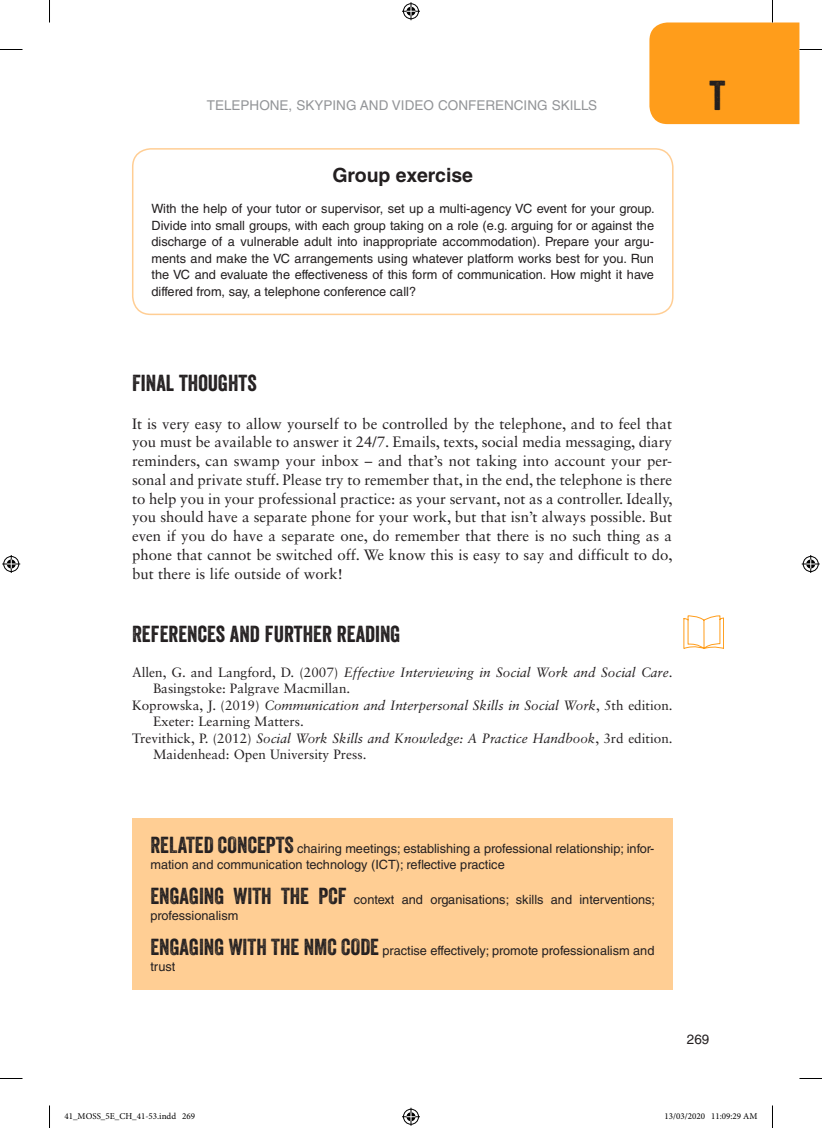
<style>
.page{position:relative;width:822px;height:1128px;background:#fff}
.page>*{position:absolute;margin:0;border:0;box-sizing:border-box;transform-origin:0 0}
.FOLIO_1{font:40.5px "Veneer";color:#231f20}
.t1{font:22.5px "Veneer";color:#231f20}
.BX4_TI{font:700 19.5px "Helvetica LT Std";color:#231f20}
.TEXT{font:15px/18.8px "Sabon LT Std";color:#231f20;text-align:justify}
.REF{font:13.5px/16.5px "Sabon LT Std";color:#231f20}
.t2{font:13.5px "Helvetica LT Std";color:#939598}
.t3{font:13.5px "Helvetica LT Std";color:#231f20}
.BX4_TEXT{font:12.75px/16.5px "Helvetica LT Std";color:#231f20;text-align:justify}
.BX2_TEXT{font:12.75px/16.5px "Helvetica LT Std";color:#231f20}
.t4{font:9px "Minion Pro";color:#000}
.s1{font-style:italic}
.s2{font-family:"Veneer";font-size:22.5px}
</style>
<div class="page">
<div style="left:132px;top:148px;width:541px;height:167px;border:2px solid #ffce94;border-radius:18px"></div>
<div style="left:132px;top:819px;width:540px;height:171px;background:#ffce94"></div>
<svg style="left:683px;top:615px;width:41px;height:34px"></svg>
<svg style="left:0;top:49px;width:22px;height:1px"></svg>
<svg style="left:0;top:1078px;width:22px;height:1px"></svg>
<svg style="left:799px;top:1078px;width:23px;height:1px"></svg>
<svg style="left:49px;top:0;width:1px;height:22px"></svg>
<svg style="left:49px;top:1105px;width:1px;height:23px"></svg>
<svg style="left:649px;top:0;width:173px;height:124px"></svg>
<svg style="left:772px;top:1105px;width:1px;height:23px"></svg>
<svg style="left:402px;top:2px;width:18px;height:18px"></svg>
<svg style="left:402px;top:1108px;width:18px;height:18px"></svg>
<svg style="left:2px;top:555px;width:18px;height:18px"></svg>
<svg style="left:802px;top:555px;width:18px;height:18px"></svg>
<p class="t2" style="left:207px;top:98px;width:109px">Telephon e, Skyp</p>
<p class="t2" style="left:332px;top:98px;width:38px">ing and</p>
<p class="t2" style="left:392px;top:98px;width:205px">Video Con ferencing Skills</p>
<p class="BX4_TI" style="left:332px;top:163px;width:142px">Group exercise</p>
<p class="BX4_TEXT" style="left:151px;top:200px;width:505px">With the help of your tutor or supervisor, set up a multi-agency VC event for your group.<br>Divide into small groups, with each group taking on a role (e.g. arguing for or against the discharge of a vulnerable adult into inappropriate accommodation). Prepare your argu&shy;ments and make the VC arrangements using whatever platform works best for you. Run the VC and evaluate the effectiveness of this form of communication. How might it have differed from, say, a telephone conference call?</p>
<p class="FOLIO_1" style="left:709px;top:71px;width:17px">T</p>
<h1 class="t1" style="left:132px;top:369px;width:126px">FINAL THOUGHTS</h1>
<p class="TEXT" style="left:132px;top:414px;width:542px">It is very easy to allow yourself to be controlled by the telephone, and to feel that you must be available to answer it 24/7. Emails, texts, social media messaging, diary reminders, can swamp your inbox – and that’s not taking into account your per&shy;sonal and private stuff. Please try to remember that, in the end, the telephone is there to help you in your professional practice: as your servant, not as a controller. Ideally, you should have a separate phone for your work, but that isn’t always possible. But even if you do have a separate one, do remember that there is no such thing as a phone that cannot be switched off. We know this is easy to say and difficult to do, but there is life outside of work!</p>
<h1 class="t1" style="left:132px;top:620px;width:270px">REFERENCES AND FURTHER READING</h1>
<p class="REF" style="left:153px;top:664px;width:521px;text-indent:-21px">Allen, G. and Langford, D. (2007) <span class="s1">Effective Interviewing in Social Work and Social Care</span>.<br>Basingstoke: Palgrave Macmillan.</p>
<p class="REF" style="left:153px;top:697px;width:521px;text-indent:-21px">Koprowska, J. (2019) <span class="s1">Communication and Interpersonal Skills in Social Work</span>, 5th edition.<br>Exeter: Learning Matters.</p>
<p class="REF" style="left:153px;top:730px;width:521px;text-indent:-21px">Trevithick, P. (2012) <span class="s1">Social Work Skills and Knowledge: A Practice Handbook</span>, 3rd edition.<br>Maidenhead: Open University Press.</p>
<p class="BX2_TEXT" style="left:150px;top:840px;width:505px"><span class="s2">RELATED CONCEPTS</span> chairing meetings; establishing a professional relationship; infor&shy;mation and communication technology (ICT); reflective practice</p>
<p class="BX2_TEXT" style="left:150px;top:891px;width:506px"><span class="s2">ENGAGING WITH THE PCF</span> context and organisations; skills and interventions; professionalism</p>
<p class="BX2_TEXT" style="left:150px;top:942px;width:506px"><span class="s2">ENGAGING WITH THE NMC CODE</span> practise effectively; promote professionalism and trust</p>
<p class="t3" style="left:687px;top:1031px;width:24px">269</p>
<p class="t4" style="left:64px;top:1110px;width:132px">41_MOSS_5E_CH_41-53.indd 269</p>
<p class="t4" style="left:664px;top:1110px;width:94px">13/03/2020 11:09:29 AM</p>
</div>
